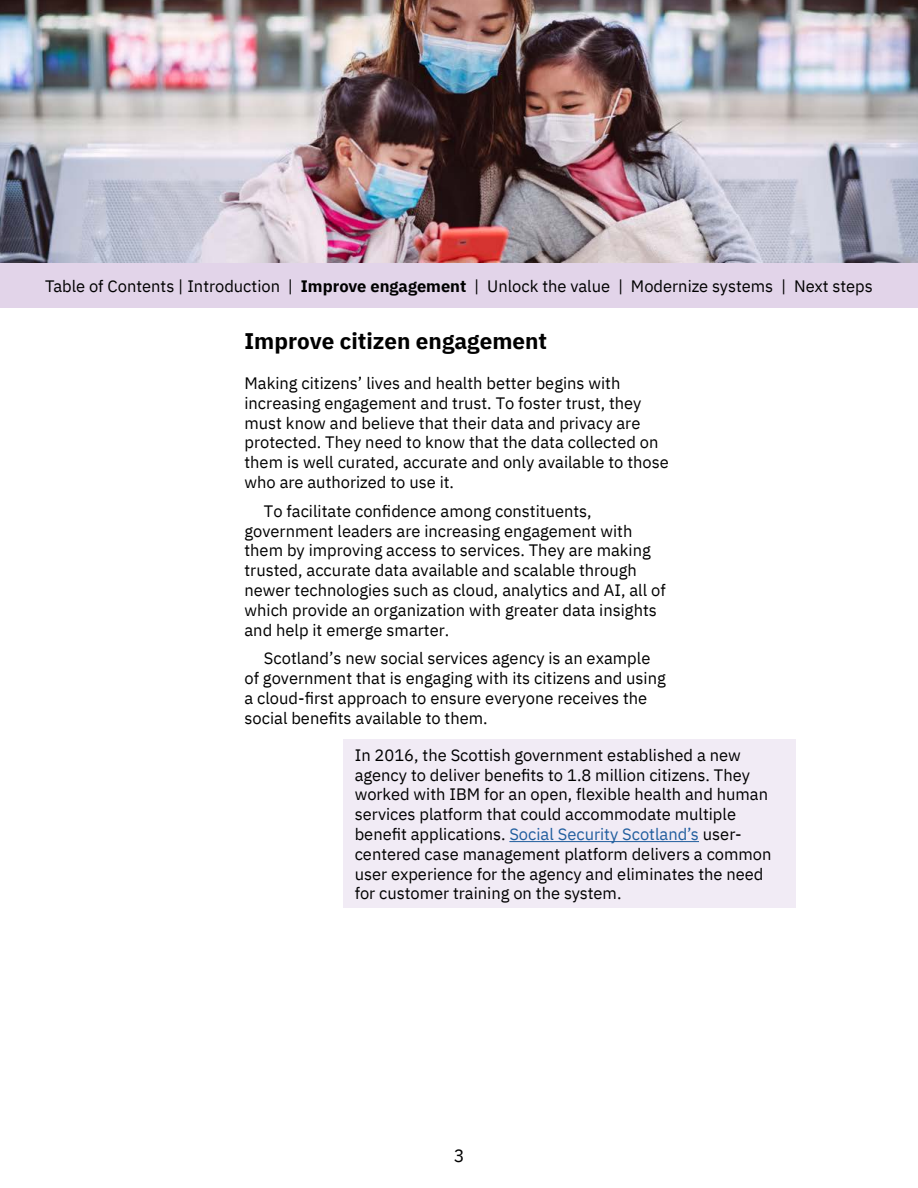
<style>
.page{position:relative;width:918px;height:1188px;background:#fff}
.page>*{position:absolute;margin:0;border:0;box-sizing:border-box;transform-origin:0 0}
.t1{font:700 22.5px "IBM Plex Sans";color:#000}
.t2{font:18px "IBM Plex Sans";color:#000}
.t3{font:16.5px/19.8px "IBM Plex Sans";color:#000}
.s1{font-weight:700}
.s2{color:#215e9e}
</style>
<div class="page">
<img style="left:0;top:0;width:918px;height:264px">
<div style="left:344px;top:739px;width:452px;height:168px;background:#f1ebf5"></div>
<hr style="left:509px;top:841px;width:190px;height:1px;background:#215e9e">
<div style="left:0;top:264px;width:918px;height:44px;background:#e2d4e9"></div>
<p class="t3" style="left:45px;top:275px;width:829px">Table of Contents | Introduction | <span class="s1">Improve engagement</span> | Unlock the value | Modernize systems | Next steps</p>
<h1 class="t1" style="left:244px;top:323px;width:304px">Improve citizen engagement</h1>
<p class="t3" style="left:244px;top:372px;width:426px">Making citizens’ lives and health better begins with increasing engagement and trust. To foster trust, they must know and believe that their data and privacy are protected. They need to know that the data collected on them is well curated, accurate and only available to those who are authorized to use it.</p>
<p class="t3" style="left:244px;top:500px;width:423px;text-indent:19px">To facilitate confidence among constituents, government leaders are increasing engagement with them by improving access to services. They are making trusted, accurate data available and scalable through newer technologies such as cloud, analytics and AI, all of which provide an organization with greater data insights and help it emerge smarter.</p>
<p class="t3" style="left:244px;top:647px;width:423px;text-indent:19px">Scotland’s new social services agency is an example of government that is engaging with its citizens and using a cloud-first approach to ensure everyone receives the social benefits available to them.</p>
<p class="t3" style="left:355px;top:744px;width:418px">In 2016, the Scottish government established a new agency to deliver benefits to 1.8 million citizens. They worked with IBM for an open, flexible health and human services platform that could accommodate multiple benefit applications. <span class="s2">Social Security Scotland’s</span> user&shy;centered case management platform delivers a common user experience for the agency and eliminates the need for customer training on the system.</p>
<p class="t2" style="left:454px;top:1142px;width:12px">3</p>
</div>
